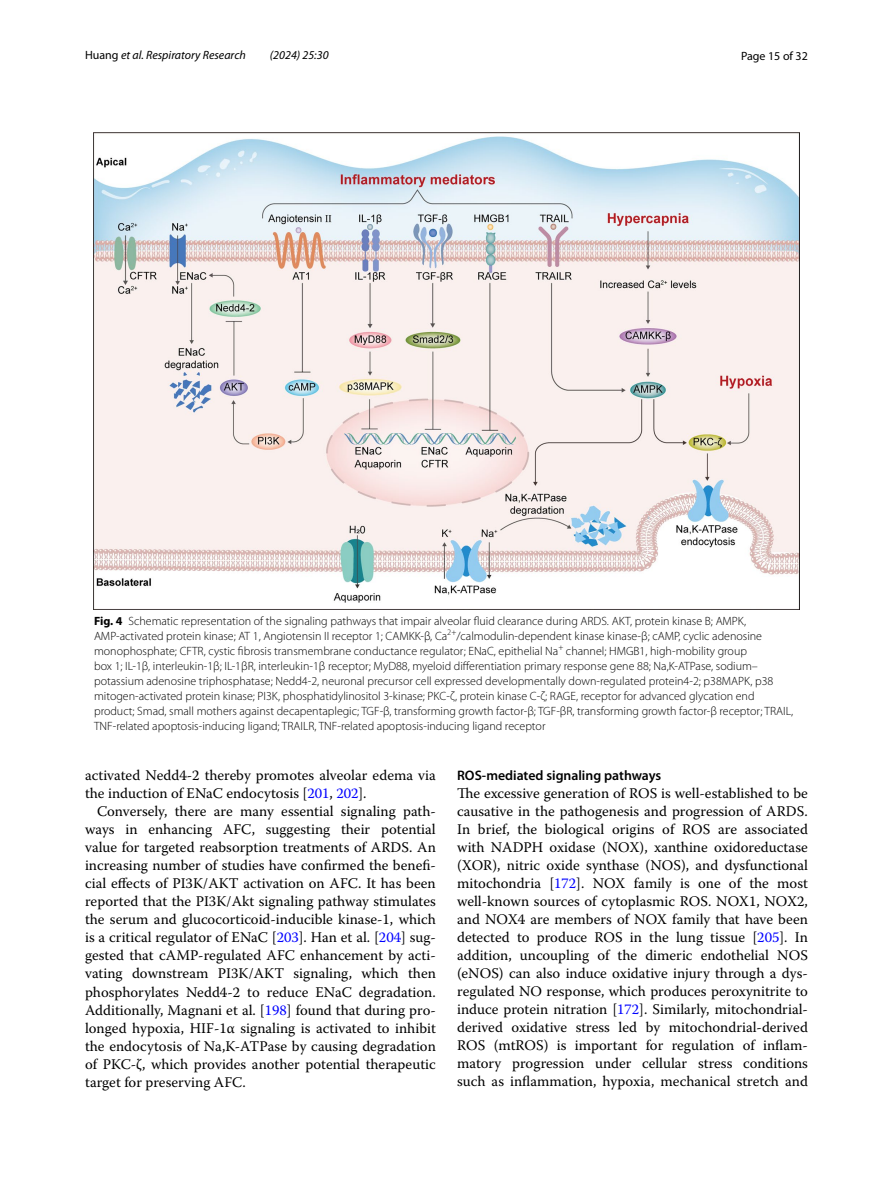
<style>
.page{position:relative;width:893px;height:1187px;background:#fff}
.page>*{position:absolute;margin:0;border:0;box-sizing:border-box;transform-origin:0 0}
.t1{font:14.7px/18px "Warnock Pro";color:#000;text-align:justify}
.t2{font:600 13.8px "Myriad Pro";color:#000}
.t3{font:300 12px/15px "Myriad Pro";color:#000}
.t4{font:italic 12px "Myriad Pro";color:#000}
.t5{font:12px "Myriad Pro";color:#000}
.s1{font-style:normal}
.s2{font-weight:700}
.s3{color:#00f}
</style>
<div class="page">
<img style="left:94px;top:133px;width:705px;height:476px">
<p class="t4" style="left:85px;top:48px;width:162px"><span class="s1">Huang</span> et al. Respiratory Research</p>
<p class="t4" style="left:270px;top:48px;width:60px">(2024) 25:30</p>
<p class="t5" style="left:741px;top:48px;width:68px">Page 15 of 32</p>
<p class="t3" style="left:94px;top:613px;width:701px"><span class="s2">Fig. 4</span> Schematic representation of the signaling pathways that impair alveolar fluid clearance during ARDS. AKT, protein kinase B; AMPK, AMP-activated protein kinase; AT 1, Angiotensin II receptor 1; CAMKK-β, Ca<sup>2+</sup>/calmodulin-dependent kinase kinase-β; cAMP, cyclic adenosine monophosphate; CFTR, cystic fibrosis transmembrane conductance regulator; ENaC, epithelial Na<sup>+</sup> channel; HMGB1, high-mobility group<br>box 1; IL-1β, interleukin-1β; IL-1βR, interleukin-1β receptor; MyD88, myeloid differentiation primary response gene 88; Na,K-ATPase, sodium– potassium adenosine triphosphatase; Nedd4-2, neuronal precursor cell expressed developmentally down-regulated protein4-2; p38MAPK, p38 mitogen-activated protein kinase; PI3K, phosphatidylinositol 3-kinase; PKC-ζ, protein kinase C-ζ; RAGE, receptor for advanced glycation end product; Smad, small mothers against decapentaplegic; TGF-β, transforming growth factor-β; TGF-βR, transforming growth factor-β receptor; TRAIL, TNF-related apoptosis-inducing ligand; TRAILR, TNF-related apoptosis-inducing ligand receptor</p>
<p class="t1" style="left:85px;top:766px;width:352px">activated Nedd4-2 thereby promotes alveolar edema via the induction of ENaC endocytosis [<span class="s3">201</span>, <span class="s3">202</span>].</p>
<p class="t1" style="left:85px;top:802px;width:352px;text-indent:12px">Conversely, there are many essential signaling path&shy;ways in enhancing AFC, suggesting their potential value for targeted reabsorption treatments of ARDS. An increasing number of studies have confirmed the benefi&shy;cial effects of PI3K/AKT activation on AFC. It has been reported that the PI3K/Akt signaling pathway stimulates the serum and glucocorticoid-inducible kinase-1, which is a critical regulator of ENaC [<span class="s3">203</span>]. Han et al. [<span class="s3">204</span>] sug&shy;gested that cAMP-regulated AFC enhancement by acti&shy;vating downstream PI3K/AKT signaling, which then phosphorylates Nedd4-2 to reduce ENaC degradation.<br>Additionally, Magnani et al. [<span class="s3">198</span>] found that during pro&shy;longed hypoxia, HIF-1α signaling is activated to inhibit the endocytosis of Na,K-ATPase by causing degradation of PKC-ζ, which provides another potential therapeutic target for preserving AFC.</p>
<p class="t2" style="left:457px;top:766px;width:206px">ROS‑mediated signaling pathways</p>
<p class="t1" style="left:457px;top:783px;width:352px">The excessive generation of ROS is well-established to be causative in the pathogenesis and progression of ARDS.<br>In brief, the biological origins of ROS are associated with NADPH oxidase (NOX), xanthine oxidoreductase (XOR), nitric oxide synthase (NOS), and dysfunctional mitochondria [<span class="s3">172</span>]. NOX family is one of the most well-known sources of cytoplasmic ROS. NOX1, NOX2, and NOX4 are members of NOX family that have been detected to produce ROS in the lung tissue [<span class="s3">205</span>]. In addition, uncoupling of the dimeric endothelial NOS (eNOS) can also induce oxidative injury through a dys&shy;regulated NO response, which produces peroxynitrite to induce protein nitration [<span class="s3">172</span>]. Similarly, mitochondrial&shy;derived oxidative stress led by mitochondrial-derived ROS (mtROS) is important for regulation of inflam&shy;matory progression under cellular stress conditions such as inflammation, hypoxia, mechanical stretch and</p>
</div>
